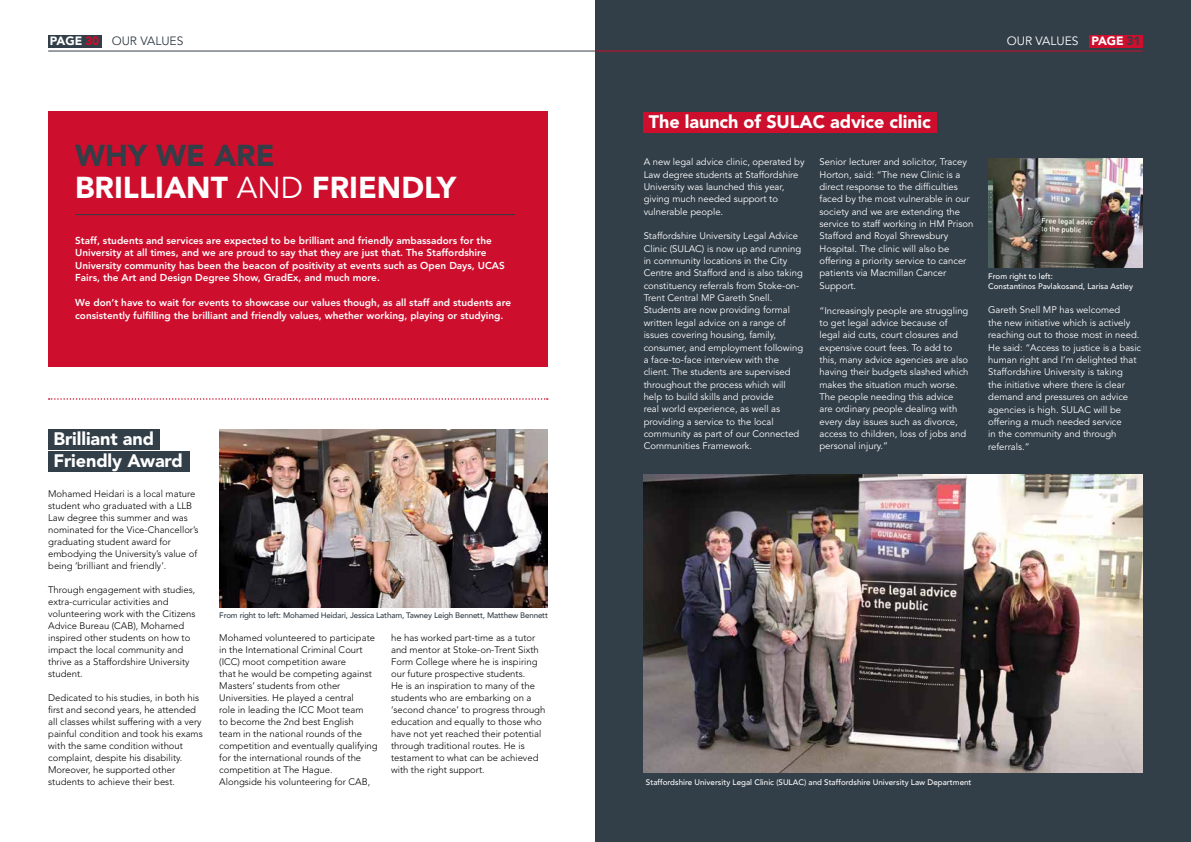
<style>
.page{position:relative;width:1191px;height:842px;background:#fff}
.page>*{position:absolute;margin:0;border:0;box-sizing:border-box;transform-origin:0 0}
.t1{font:900 30px/32px "Avenir";color:#fff}
.t2{font:900 18px/22px "Avenir";letter-spacing:-.005em;color:#fff}
.t3{font:12px "Avenir";color:#323e48}
.t4{font:12px "Avenir";color:#fff}
.t5{font:800 10px/12.5px "Avenir";color:#fff}
.t6{font:9.5px/12.3px "Avenir";color:#fff}
.t7{font:300 9.5px/12px "Avenir";color:#000}
.t8{font:500 8px/9.6px "Avenir";color:#fff}
.t9{font:500 8px "Avenir";letter-spacing:-.02em;color:#323e48}
.s1{font-weight:900;color:#fff}
.s2{font-weight:900;color:#ce0e2d}
.s3{font-weight:900}
.s4{font-weight:900;color:#323e48}
.s5{color:#323e48}
.s6{font-weight:400}
</style>
<div class="page">
<div style="left:595px;top:0;width:596px;height:842px;background:#323e48"></div>
<div style="left:643px;top:112px;width:293px;height:21px;background:#ce0e2d"></div>
<hr style="left:595px;top:51px;width:547px;height:1px;background:#ce0e2d">
<div style="left:48px;top:35px;width:53px;height:12px;background:#323e48"></div>
<div style="left:1089px;top:35px;width:53px;height:12px;background:#ce0e2d"></div>
<hr style="left:48px;top:51px;width:547px;height:1px;background:#323e48">
<div style="left:48px;top:429px;width:112px;height:21px;background:#323e48"></div>
<div style="left:48px;top:451px;width:142px;height:21px;background:#323e48"></div>
<div style="left:48px;top:111px;width:499px;height:256px;background:#ce0e2d"></div>
<hr style="left:75px;top:214px;width:440px;height:1px;background:#323e48">
<svg style="left:49px;top:398px;width:499px;height:2px"></svg>
<img style="left:219px;top:429px;width:328px;height:178px">
<img style="left:643px;top:475px;width:499px;height:297px">
<img style="left:988px;top:158px;width:154px;height:110px">
<p class="t3" style="left:50px;top:34px;width:135px"><span class="s1">PAGE</span> <span class="s2">30</span> OUR VALUES</p>
<p class="t4" style="left:1007px;top:34px;width:135px">OUR VALUES <span class="s3">PAGE</span> <span class="s4">31</span></p>
<h1 class="t1" style="left:75px;top:140px;width:383px"><span class="s5">WHY WE ARE<br></span>BRILLIANT <span class="s6">AND</span> FRIENDLY</h1>
<p class="t5" style="left:75px;top:234px;width:431px">Staff, students and services are expected to be brilliant and friendly ambassadors for the University at all times, and we are proud to say that they are just that. The Staffordshire University community has been the beacon of positivity at events such as Open Days, UCAS Fairs, the Art and Design Degree Show, GradEx, and much more.</p>
<p class="t5" style="left:75px;top:297px;width:437px">We don’t have to wait for events to showcase our values though, as all staff and students are consistently fulfilling the brilliant and friendly values, whether working, playing or studying.</p>
<h2 class="t2" style="left:53px;top:427px;width:131px">Brilliant and<br>Friendly Award</h2>
<p class="t7" style="left:48px;top:488px;width:152px">Mohamed Heidari is a local mature student who graduated with a LLB Law degree this summer and was nominated for the Vice-Chancellor’s graduating student award for embodying the University’s value of being ‘brilliant and friendly’.</p>
<p class="t7" style="left:48px;top:584px;width:149px">Through engagement with studies, extra-curricular activities and volunteering work with the Citizens<br>Advice Bureau (CAB), Mohamed inspired other students on how to impact the local community and thrive as a Staffordshire University student.</p>
<p class="t7" style="left:48px;top:692px;width:156px">Dedicated to his studies, in both his first and second years, he attended all classes whilst suffering with a very painful condition and took his exams with the same condition without complaint, despite his disability.<br>Moreover, he supported other students to achieve their best.</p>
<p class="t9" style="left:219px;top:608px;width:330px">From right to left: Mohamed Heidari, Jessica Latham, Tawney Leigh Bennett, Matthew Bennett</p>
<p class="t7" style="left:219px;top:632px;width:160px">Mohamed volunteered to participate in the International Criminal Court (ICC) moot competition aware<br>that he would be competing against Masters’ students from other Universities. He played a central<br>role in leading the ICC Moot team<br>to become the 2nd best English<br>team in the national rounds of the competition and eventually qualifying for the international rounds of the competition at The Hague.<br>Alongside his volunteering for CAB,</p>
<p class="t7" style="left:391px;top:632px;width:156px">he has worked part-time as a tutor and mentor at Stoke-on-Trent Sixth Form College where he is inspiring our future prospective students.<br>He is an inspiration to many of the students who are embarking on a ‘second chance’ to progress through education and equally to those who have not yet reached their potential through traditional routes. He is testament to what can be achieved with the right support.</p>
<h2 class="t2" style="left:649px;top:111px;width:283px">The launch of SULAC advice clinic</h2>
<p class="t6" style="left:643px;top:156px;width:162px">A new legal advice clinic, operated by<br>Law degree students at Staffordshire<br>University was launched this year, giving much needed support to vulnerable people.</p>
<p class="t6" style="left:643px;top:230px;width:161px">Staffordshire University Legal Advice Clinic (SULAC) is now up and running in community locations in the City Centre and Stafford and is also taking constituency referrals from Stoke-on-Trent Central MP Gareth Snell.<br>Students are now providing formal written legal advice on a range of issues covering housing, family, consumer, and employment following a face-to-face interview with the client. The students are supervised throughout the process which will help to build skills and provide<br>real world experience, as well as providing a service to the local community as part of our Connected Communities Framework.</p>
<p class="t6" style="left:819px;top:156px;width:155px">Senior lecturer and solicitor, Tracey<br>Horton, said: “The new Clinic is a direct response to the difficulties faced by the most vulnerable in our society and we are extending the service to staff working in HM Prison<br>Stafford and Royal Shrewsbury<br>Hospital. The clinic will also be offering a priority service to cancer patients via Macmillan Cancer<br>Support.</p>
<p class="t6" style="left:819px;top:304px;width:151px">“Increasingly people are struggling to get legal advice because of legal aid cuts, court closures and expensive court fees. To add to this, many advice agencies are also having their budgets slashed which makes the situation much worse.<br>The people needing this advice are ordinary people dealing with every day issues such as divorce, access to children, loss of jobs and personal injury.”</p>
<p class="t6" style="left:988px;top:304px;width:154px">Gareth Snell MP has welcomed<br>the new initiative which is actively reaching out to those most in need.<br>He said: “Access to justice is a basic human right and I’m delighted that<br>Staffordshire University is taking<br>the initiative where there is clear demand and pressures on advice agencies is high. SULAC will be offering a much needed service<br>in the community and through referrals.”</p>
<p class="t8" style="left:988px;top:271px;width:146px">From right to left:<br>Constantinos Pavlakosand, Larisa Astley</p>
<p class="t8" style="left:646px;top:777px;width:327px">Staffordshire University Legal Clinic (SULAC) and Staffordshire University Law Department</p>
</div>
